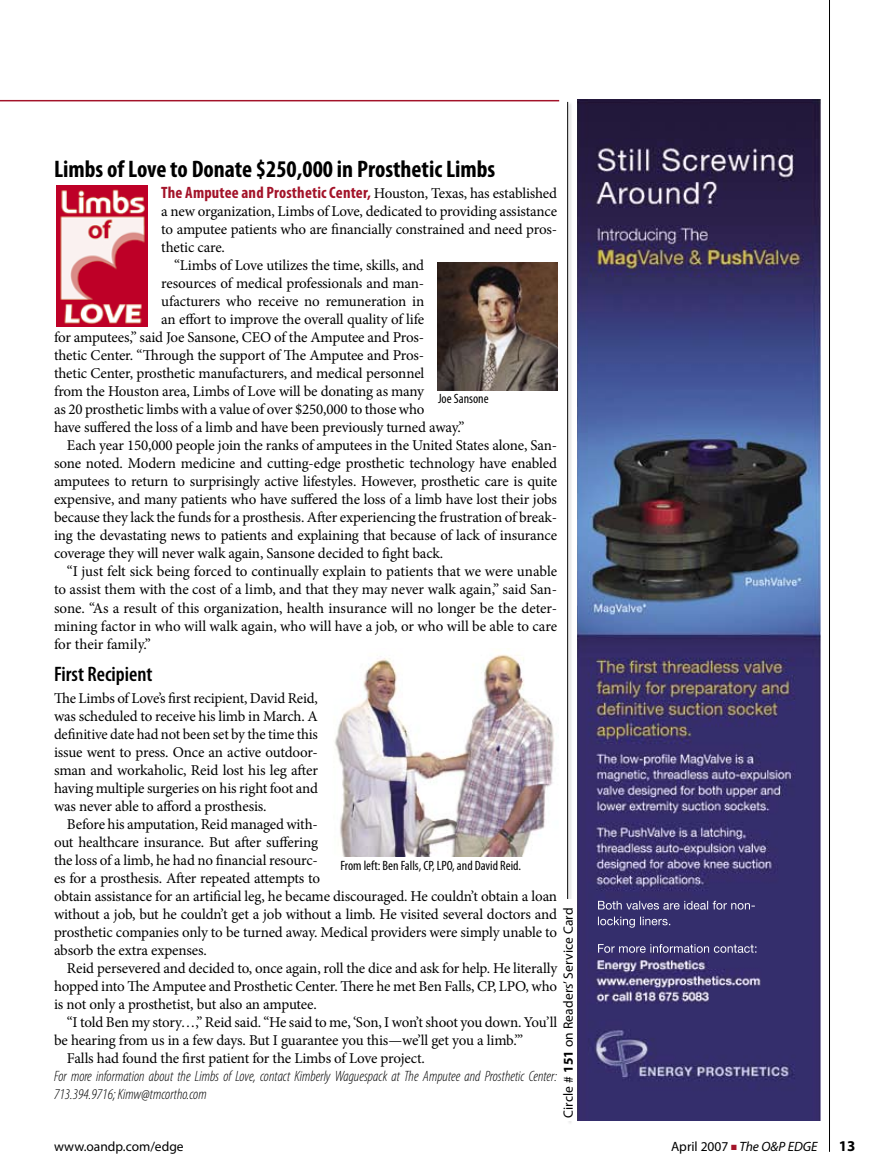
<style>
.page{position:relative;width:891px;height:1175px;background:#fff}
.page>*{position:absolute;margin:0;border:0;box-sizing:border-box;transform-origin:0 0}
.t1{font:700 condensed 24px "Myriad Pro";color:#000}
.t2{font:600 condensed 21px "Myriad Pro";color:#000}
.t3{font:700 condensed 16.5px "Myriad Pro";letter-spacing:.01em;color:#a31329}
.t4{font:15px/18px "Minion Pro";letter-spacing:-.01em;color:#000;text-align:justify}
.t5{font:italic 300 condensed 15px/18px "Myriad Pro";color:#000}
.t6{font:700 15px "Myriad Pro";color:#000}
.t7{font:13.5px "Myriad Pro";letter-spacing:.01em;color:#000}
.t8{font:condensed 13.5px "Myriad Pro";color:#000}
.t9{font:italic 13.5px "Myriad Pro";color:#000}
.s1{font-family:"Minion Pro";font-weight:400;font-stretch:normal;font-size:15px;color:#000}
.s2{font-weight:700}
.s3{font-style:normal}
.s4{color:#a31329}
</style>
<div class="page">
<hr style="left:829px;top:0;width:1px;height:1151px;background:#000">
<hr style="left:0;top:100px;width:559px;height:1px;background:#a31329">
<img style="left:577px;top:99px;width:244px;height:1021px">
<img style="left:598px;top:900px;width:40px;height:9px">
<img style="left:598px;top:916px;width:46px;height:11px">
<img style="left:598px;top:944px;width:48px;height:8px">
<div style="left:566px;top:101px;width:7px;height:1024px;background:#000;opacity:.3"></div>
<hr style="left:567px;top:102px;width:1px;height:1018px;background:#000">
<div style="left:563px;top:899px;width:13px;height:221px;background:#fff"></div>
<img style="left:57px;top:186px;width:91px;height:141px">
<img style="left:438px;top:262px;width:119px;height:129px">
<img style="left:334px;top:654px;width:221px;height:202px">
<h1 class="t1" style="left:54px;top:154px;width:443px">Limbs of Love to Donate $250,000 in Prosthetic Limbs</h1>
<p class="t3" style="left:161px;top:182px;width:397px">The Amputee and Prosthetic Center, <span class="s1">Houston, Texas, has established</span></p>
<p class="t4" style="left:161px;top:203px;width:397px">a new organization, Limbs of Love, dedicated to providing assistance</p>
<p class="t4" style="left:161px;top:221px;width:397px">to amputee patients who are financially constrained and need pros-</p>
<p class="t4" style="left:161px;top:239px;width:65px">thetic care.</p>
<p class="t4" style="left:174px;top:257px;width:252px">“Limbs of Love utilizes the time, skills, and</p>
<p class="t4" style="left:161px;top:275px;width:264px">resources of medical professionals and man-</p>
<p class="t4" style="left:161px;top:293px;width:265px">ufacturers who receive no remuneration in</p>
<p class="t4" style="left:161px;top:311px;width:264px">an effort to improve the overall quality of life</p>
<p class="t4" style="left:54px;top:329px;width:372px">for amputees,” said Joe Sansone, CEO of the Amputee and Pros-</p>
<p class="t4" style="left:54px;top:347px;width:372px">thetic Center. “Through the support of The Amputee and Pros-</p>
<p class="t4" style="left:54px;top:365px;width:372px">thetic Center, prosthetic manufacturers, and medical personnel</p>
<p class="t4" style="left:54px;top:383px;width:372px">from the Houston area, Limbs of Love will be donating as many</p>
<p class="t4" style="left:54px;top:401px;width:372px">as 20 prosthetic limbs with a value of over $250,000 to those who</p>
<p class="t4" style="left:54px;top:419px;width:412px">have suffered the loss of a limb and have been previously turned away.”</p>
<p class="t4" style="left:67px;top:437px;width:492px">Each year 150,000 people join the ranks of amputees in the United States alone, San-</p>
<p class="t4" style="left:54px;top:455px;width:505px">sone noted. Modern medicine and cutting-edge prosthetic technology have enabled</p>
<p class="t4" style="left:54px;top:473px;width:505px">amputees to return to surprisingly active lifestyles. However, prosthetic care is quite</p>
<p class="t4" style="left:54px;top:491px;width:505px">expensive, and many patients who have suffered the loss of a limb have lost their jobs</p>
<p class="t4" style="left:54px;top:509px;width:505px">because they lack the funds for a prosthesis. After experiencing the frustration of break-</p>
<p class="t4" style="left:54px;top:527px;width:505px">ing the devastating news to patients and explaining that because of lack of insurance</p>
<p class="t4" style="left:54px;top:545px;width:391px">coverage they will never walk again, Sansone decided to fight back.</p>
<p class="t4" style="left:67px;top:563px;width:492px">“I just felt sick being forced to continually explain to patients that we were unable</p>
<p class="t4" style="left:54px;top:581px;width:505px">to assist them with the cost of a limb, and that they may never walk again,” said San-</p>
<p class="t4" style="left:54px;top:599px;width:505px">sone. “As a result of this organization, health insurance will no longer be the deter-</p>
<p class="t4" style="left:54px;top:617px;width:505px">mining factor in who will walk again, who will have a job, or who will be able to care</p>
<p class="t4" style="left:54px;top:635px;width:98px">for their family.”</p>
<h2 class="t2" style="left:54px;top:661px;width:100px">First Recipient</h2>
<p class="t4" style="left:54px;top:689px;width:266px">The Limbs of Love’s first recipient, David Reid, was scheduled to receive his limb in March. A definitive date had not been set by the time this issue went to press. Once an active outdoor&shy;sman and workaholic, Reid lost his leg after having multiple surgeries on his right foot and was never able to afford a prosthesis.</p>
<p class="t4" style="left:54px;top:815px;width:505px;text-align:left;text-indent:13px">Before his amputation, Reid managed with-<br>out healthcare insurance. But after suffering<br>the loss of a limb, he had no financial resourc-<br>es for a prosthesis. After repeated attempts to<br>obtain assistance for an artificial leg, he became discouraged. He couldn’t obtain a loan without a job, but he couldn’t get a job without a limb. He visited several doctors and prosthetic companies only to be turned away. Medical providers were simply unable to absorb the extra expenses.</p>
<p class="t4" style="left:54px;top:959px;width:505px;text-indent:13px">Reid persevered and decided to, once again, roll the dice and ask for help. He literally hopped into The Amputee and Prosthetic Center. There he met Ben Falls, CP, LPO, who is not only a prosthetist, but also an amputee.</p>
<p class="t4" style="left:67px;top:1013px;width:492px">“I told Ben my story…,” Reid said. “He said to me, ‘Son, I won’t shoot you down. You’ll</p>
<p class="t4" style="left:54px;top:1031px;width:471px">be hearing from us in a few days. But I guarantee you this—we’ll get you a limb.’”</p>
<p class="t4" style="left:67px;top:1049px;width:359px">Falls had found the first patient for the Limbs of Love project.</p>
<p class="t5" style="left:54px;top:1066px;width:505px">For more information about the Limbs of Love, contact Kimberly Waguespack at The Amputee and Prosthetic Center:<br>713.394.9716; Kimw@tmcortho.com</p>
<p class="t8" style="left:438px;top:390px;width:52px">Joe Sansone</p>
<p class="t8" style="left:340px;top:857px;width:182px">From left: Ben Falls, CP, LPO, and David Reid.</p>
<p class="t7" style="left:560px;top:1118px;width:212px;rotate:-90deg">Circle # <span class="s2">151</span> on Readers’ Service Card</p>
<p class="t7" style="left:54px;top:1138px;width:131px">www.oandp.com/edge</p>
<p class="t9" style="left:671px;top:1138px;width:148px"><span class="s3">April 2007</span> <span class="s4">■</span> The O&amp;P EDGE</p>
<p class="t6" style="left:839px;top:1136px;width:18px">13</p>
</div>
